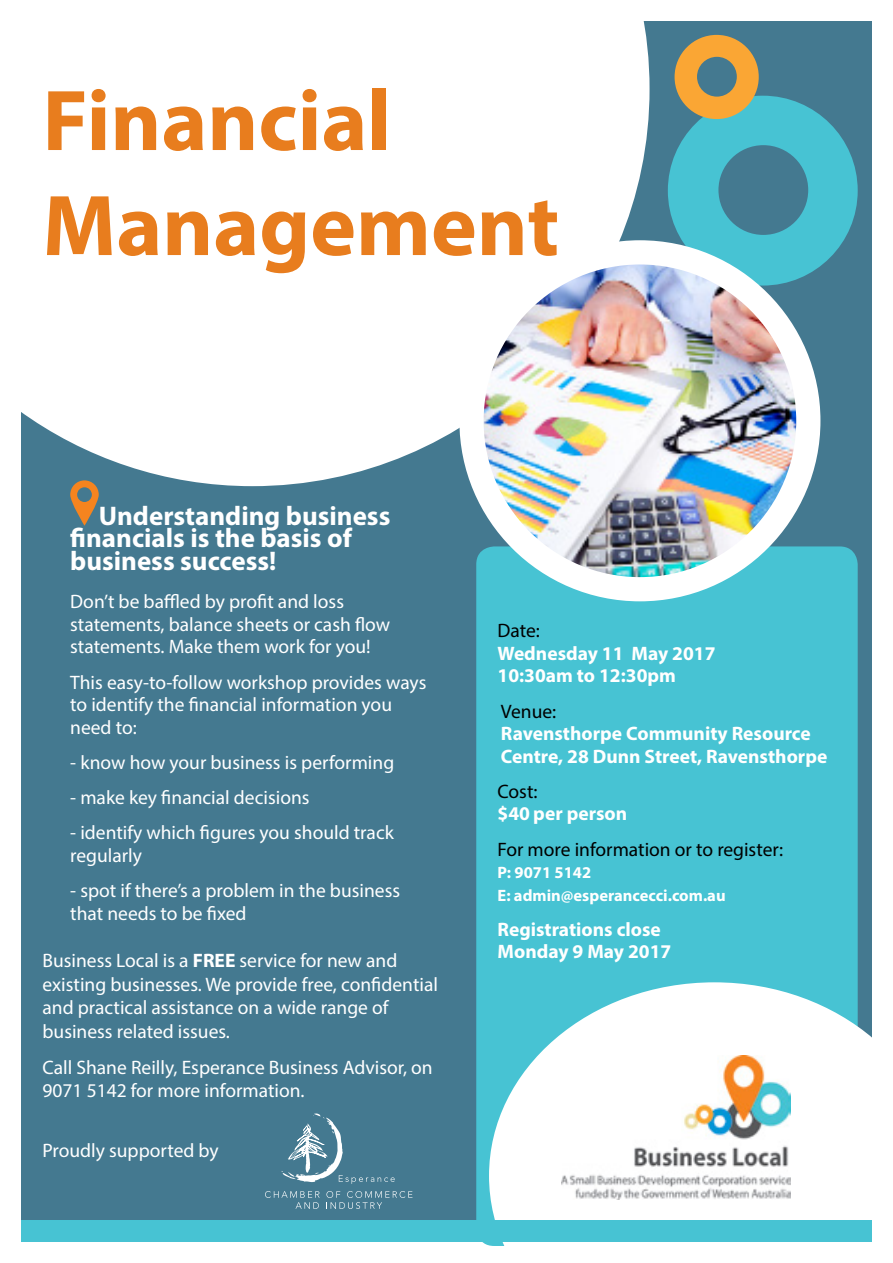
<style>
.page{position:relative;width:893px;height:1263px;background:#fff}
.page>*{position:absolute;margin:0;border:0;box-sizing:border-box;transform-origin:0 0}
.t1{font:700 87px/105px "Myriad Pro";color:#e87d1e}
.t2{font:700 27px/22.5px "Myriad Pro";color:#fff}
.t3{font:19.5px/22.5px "Myriad Pro";color:#fff}
.t4{font:700 19.5px/22.5px "Myriad Pro";color:#fff}
.t5{font:19.5px "Myriad Pro";color:#000}
.t6{font:700 16.5px/22.5px "Myriad Pro";color:#fff}
.s1{font-weight:700}
</style>
<div class="page">
<div style="left:21px;top:21px;width:851px;height:1221px;background:#447990"></div>
<div style="left:476px;top:546px;width:382px;height:700px;background:#47c3d3;border-radius:18px"></div>
<svg style="left:489px;top:982px;width:383px;height:264px;fill:#fff"></svg>
<div style="left:21px;top:1220px;width:851px;height:22px;background:#47c3d3"></div>
<svg style="left:70px;top:486px;width:29px;height:40px"></svg>
<div style="left:21px;top:21px;width:629px;height:465px;background:#fff"></div>
<svg style="left:668px;top:35px;width:190px;height:251px"></svg>
<img style="left:471px;top:252px;width:337px;height:337px;border-radius:168px">
<div style="left:459px;top:240px;width:361px;height:361px;border:24px solid #fff;border-radius:50%"></div>
<img style="left:561px;top:1055px;width:230px;height:144px">
<svg style="left:265px;top:1191px;width:55px;height:18px"></svg>
<svg style="left:326px;top:1191px;width:86px;height:18px"></svg>
<svg style="left:281px;top:1113px;width:114px;height:71px"></svg>
<h1 class="t1" style="left:43px;top:65px;width:518px">Financial<br>Management</h1>
<h2 class="t2" style="left:70px;top:504px;width:322px;text-indent:29px">Understanding business financials is the basis of business success!</h2>
<p class="t3" style="left:70px;top:590px;width:321px">Don’t be baffled by profit and loss statements, balance sheets or cash flow statements. Make them work for you!</p>
<p class="t3" style="left:70px;top:670px;width:358px">This easy-to-follow workshop provides ways to identify the financial information you need to:</p>
<p class="t3" style="left:70px;top:751px;width:325px">- know how your business is performing</p>
<p class="t3" style="left:70px;top:786px;width:241px">- make key financial decisions</p>
<p class="t3" style="left:70px;top:821px;width:325px">- identify which figures you should track regularly</p>
<p class="t3" style="left:70px;top:879px;width:331px">- spot if there’s a problem in the business that needs to be fixed</p>
<p class="t3" style="left:43px;top:949px;width:397px;line-height:23.4px">Business Local is a <span class="s1">FREE</span> service for new and existing businesses. We provide free, confidential and practical assistance on a wide range of business related issues.</p>
<p class="t3" style="left:43px;top:1055px;width:392px;line-height:23.4px">Call Shane Reilly, Esperance Business Advisor, on<br>9071 5142 for more information.</p>
<p class="t3" style="left:43px;top:1138px;width:178px">Proudly supported by</p>
<p class="t5" style="left:497px;top:619px;width:44px">Date:</p>
<p class="t4" style="left:497px;top:641px;width:219px">Wednesday 11 May 2017<br>10:30am to 12:30pm</p>
<p class="t5" style="left:501px;top:699px;width:57px">Venue:</p>
<p class="t4" style="left:501px;top:721px;width:328px">Ravensthorpe Community Resource<br>Centre, 28 Dunn Street, Ravensthorpe</p>
<p class="t5" style="left:497px;top:779px;width:42px">Cost:</p>
<p class="t4" style="left:497px;top:802px;width:131px">$40 per person</p>
<p class="t5" style="left:497px;top:837px;width:287px">For more information or to register:</p>
<p class="t6" style="left:497px;top:861px;width:230px">P: 9071 5142<br>E: admin@esperancecci.com.au</p>
<p class="t4" style="left:497px;top:917px;width:175px">Registrations close<br>Monday 9 May 2017</p>
</div>
